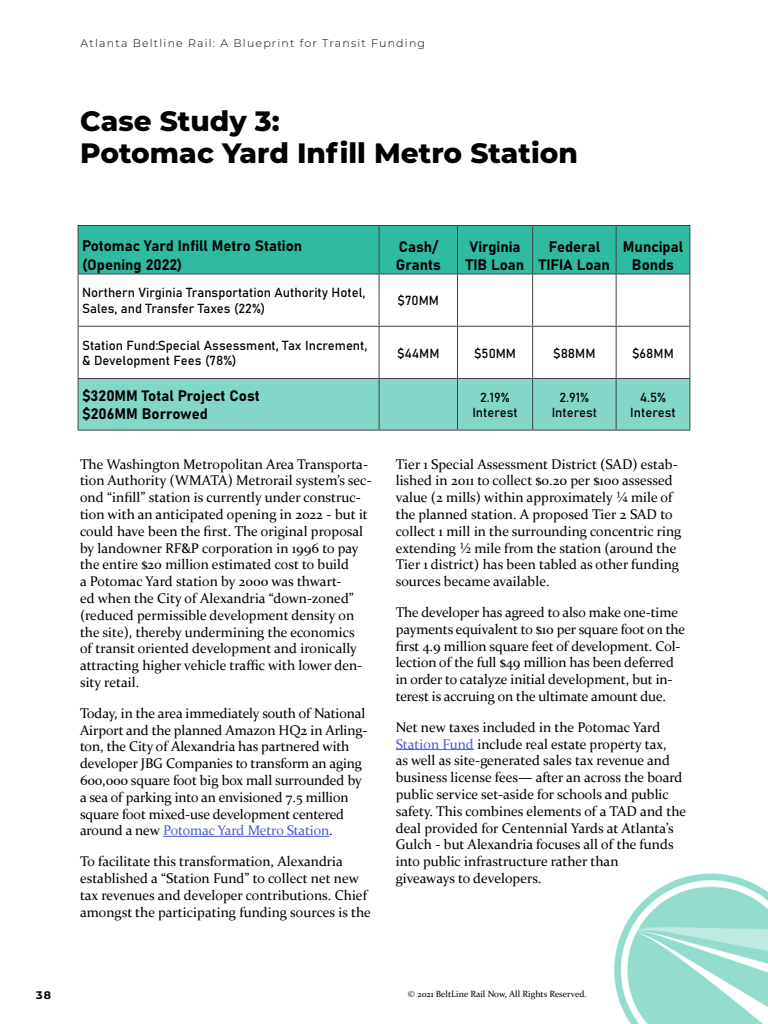
<style>
.page{position:relative;width:768px;height:1024px;background:#fff}
.page>*{position:absolute;margin:0;border:0;box-sizing:border-box;transform-origin:0 0}
.t1{font:800 28px/32px "Montserrat";color:#000}
.t2{font:15px/18px "Bahnschrift";color:#000}
.t3{font:14px/16.8px "Constantia";color:#000}
.t4{font:13px/15.6px "Bahnschrift";color:#000;text-align:center}
.t5{font:300 11px "Montserrat";letter-spacing:.11em;color:#000}
.t6{font:700 11px "Montserrat";color:#000}
.t7{font:9px "Constantia";color:#000}
.s1{color:#4f5cd6}
</style>
<div class="page">
<img style="left:614px;top:874px;width:154px;height:150px">
<hr style="left:163px;top:836px;width:166px;height:1px;background:#4f5cd6">
<hr style="left:396px;top:749px;width:78px;height:1px;background:#4f5cd6">
<div style="left:79px;top:226px;width:610px;height:48px;background:#2ebba1"></div>
<svg style="left:79px;top:275px;width:610px;height:103px"></svg>
<div style="left:79px;top:379px;width:610px;height:51px;background:#83d7c8"></div>
<hr style="left:78px;top:274px;width:1px;height:52px;background:#424242">
<hr style="left:379px;top:274px;width:1px;height:52px;background:#424242">
<hr style="left:457px;top:274px;width:1px;height:52px;background:#424242">
<hr style="left:532px;top:274px;width:1px;height:52px;background:#424242">
<hr style="left:616px;top:274px;width:1px;height:52px;background:#424242">
<hr style="left:689px;top:274px;width:1px;height:52px;background:#424242">
<hr style="left:78px;top:326px;width:301px;height:1px;background:#424242">
<hr style="left:78px;top:327px;width:1px;height:51px;background:#424242">
<hr style="left:379px;top:326px;width:78px;height:1px;background:#424242">
<hr style="left:379px;top:327px;width:1px;height:51px;background:#424242">
<hr style="left:457px;top:326px;width:76px;height:1px;background:#424242">
<hr style="left:457px;top:327px;width:1px;height:51px;background:#424242">
<hr style="left:533px;top:326px;width:83px;height:1px;background:#424242">
<hr style="left:532px;top:327px;width:1px;height:51px;background:#424242">
<hr style="left:616px;top:326px;width:74px;height:1px;background:#424242">
<hr style="left:616px;top:327px;width:1px;height:51px;background:#424242">
<hr style="left:689px;top:327px;width:1px;height:51px;background:#424242">
<hr style="left:78px;top:378px;width:301px;height:1px;background:#424242">
<hr style="left:78px;top:379px;width:1px;height:51px;background:#424242">
<hr style="left:379px;top:378px;width:78px;height:1px;background:#424242">
<hr style="left:379px;top:379px;width:1px;height:51px;background:#424242">
<hr style="left:457px;top:378px;width:76px;height:1px;background:#424242">
<hr style="left:457px;top:379px;width:1px;height:51px;background:#424242">
<hr style="left:533px;top:378px;width:83px;height:1px;background:#424242">
<hr style="left:532px;top:379px;width:1px;height:51px;background:#424242">
<hr style="left:616px;top:378px;width:74px;height:1px;background:#424242">
<hr style="left:616px;top:379px;width:1px;height:51px;background:#424242">
<hr style="left:689px;top:379px;width:1px;height:51px;background:#424242">
<hr style="left:78px;top:430px;width:301px;height:1px;background:#424242">
<hr style="left:379px;top:430px;width:78px;height:1px;background:#424242">
<hr style="left:457px;top:430px;width:76px;height:1px;background:#424242">
<hr style="left:533px;top:430px;width:83px;height:1px;background:#424242">
<hr style="left:616px;top:430px;width:74px;height:1px;background:#424242">
<hr style="left:78px;top:225px;width:301px;height:1px;background:#424242">
<hr style="left:78px;top:226px;width:1px;height:48px;background:#424242">
<hr style="left:379px;top:225px;width:78px;height:1px;background:#424242">
<hr style="left:379px;top:226px;width:1px;height:48px;background:#424242">
<hr style="left:457px;top:225px;width:76px;height:1px;background:#424242">
<hr style="left:457px;top:226px;width:1px;height:48px;background:#424242">
<hr style="left:533px;top:225px;width:83px;height:1px;background:#424242">
<hr style="left:532px;top:226px;width:1px;height:48px;background:#424242">
<hr style="left:616px;top:225px;width:74px;height:1px;background:#424242">
<hr style="left:616px;top:226px;width:1px;height:48px;background:#424242">
<hr style="left:689px;top:226px;width:1px;height:48px;background:#424242">
<hr style="left:78px;top:274px;width:301px;height:1px;background:#424242">
<hr style="left:379px;top:274px;width:78px;height:1px;background:#424242">
<hr style="left:457px;top:274px;width:76px;height:1px;background:#424242">
<hr style="left:533px;top:274px;width:83px;height:1px;background:#424242">
<hr style="left:616px;top:274px;width:74px;height:1px;background:#424242">
<p class="t5" style="left:81px;top:35px;width:346px">Atlanta Beltline Rail: A Blueprint for Transit Funding</p>
<h1 class="t1" style="left:80px;top:104px;width:499px">Case Study 3:<br>Potomac Yard Infill Metro Station</h1>
<p class="t6" style="left:36px;top:987px;width:16px">38</p>
<p class="t2" style="left:82px;top:235px;width:222px;line-height:19px">Potomac Yard Infill Metro Station (Opening 2022)</p>
<p class="t2" style="left:396px;top:237px;width:47px">Cash/<br>Grants</p>
<p class="t2" style="left:466px;top:237px;width:60px">Virginia<br>TIB Loan</p>
<p class="t2" style="left:539px;top:237px;width:73px;text-align:center">Federal<br>TIFIA Loan</p>
<p class="t2" style="left:623px;top:237px;width:62px;text-align:center">Muncipal<br>Bonds</p>
<p class="t4" style="left:82px;top:284px;width:285px;text-align:left">Northern Virginia Transportation Authority Hotel,<br>Sales, and Transfer Taxes (22%)</p>
<p class="t4" style="left:398px;top:292px;width:43px">$70MM</p>
<p class="t4" style="left:82px;top:336px;width:287px;text-align:left">Station Fund:Special Assessment, Tax Increment, &amp; Development Fees (78%)</p>
<p class="t4" style="left:397px;top:344px;width:44px">$44MM</p>
<p class="t4" style="left:474px;top:344px;width:43px">$50MM</p>
<p class="t4" style="left:553px;top:344px;width:44px">$88MM</p>
<p class="t4" style="left:632px;top:344px;width:43px">$68MM</p>
<p class="t2" style="left:82px;top:386px;width:179px">$320MM Total Project Cost $206MM Borrowed</p>
<p class="t4" style="left:472px;top:388px;width:47px">2.19%<br>Interest</p>
<p class="t4" style="left:552px;top:388px;width:47px">2.91%<br>Interest</p>
<p class="t4" style="left:630px;top:388px;width:47px">4.5%<br>Interest</p>
<p class="t3" style="left:80px;top:455px;width:293px">The Washington Metropolitan Area Transporta&shy;tion Authority (WMATA) Metrorail system’s sec&shy;ond “infill” station is currently under construc&shy;tion with an anticipated opening in 2022 - but it could have been the first. The original proposal by landowner RF&amp;P corporation in 1996 to pay the entire $20 million estimated cost to build<br>a Potomac Yard station by 2000 was thwart-<br>ed when the City of Alexandria “down-zoned” (reduced permissible development density on the site), thereby undermining the economics<br>of transit oriented development and ironically attracting higher vehicle traffic with lower den&shy;sity retail.</p>
<p class="t3" style="left:80px;top:704px;width:289px">Today, in the area immediately south of National Airport and the planned Amazon HQ2 in Arling&shy;ton, the City of Alexandria has partnered with developer JBG Companies to transform an aging 600,000 square foot big box mall surrounded by a sea of parking into an envisioned 7.5 million square foot mixed-use development centered around a new <span class="s1">Potomac Yard Metro Station</span>.</p>
<p class="t3" style="left:80px;top:852px;width:292px">To facilitate this transformation, Alexandria established a “Station Fund” to collect net new tax revenues and developer contributions. Chief amongst the participating funding sources is the</p>
<p class="t3" style="left:396px;top:455px;width:287px">Tier 1 Special Assessment District (SAD) estab&shy;lished in 2011 to collect $0.20 per $100 assessed value (2 mills) within approximately ¼ mile of the planned station. A proposed Tier 2 SAD to collect 1 mill in the surrounding concentric ring extending ½ mile from the station (around the Tier 1 district) has been tabled as other funding sources became available.</p>
<p class="t3" style="left:396px;top:603px;width:291px">The developer has agreed to also make one-time payments equivalent to $10 per square foot on the first 4.9 million square feet of development. Col&shy;lection of the full $49 million has been deferred in order to catalyze initial development, but in&shy;terest is accruing on the ultimate amount due.</p>
<p class="t3" style="left:396px;top:718px;width:292px">Net new taxes included in the Potomac Yard <span class="s1">Station Fund</span> include real estate property tax,<br>as well as site-generated sales tax revenue and business license fees— after an across the board public service set-aside for schools and public safety. This combines elements of a TAD and the deal provided for Centennial Yards at Atlanta’s Gulch - but Alexandria focuses all of the funds into public infrastructure rather than<br>giveaways to developers.</p>
<p class="t7" style="left:408px;top:988px;width:180px">© 2021 BeltLine Rail Now, All Rights Reserved.</p>
</div>
